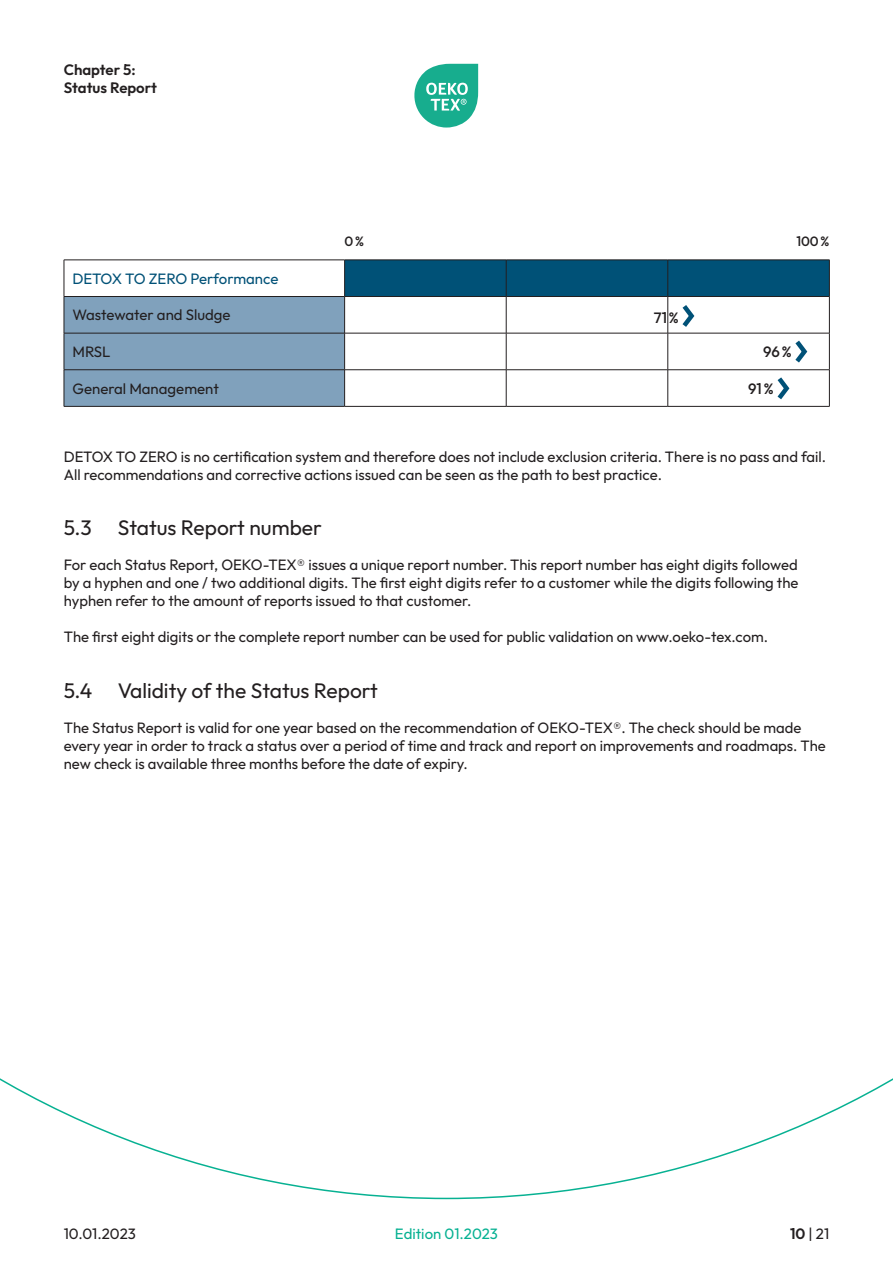
<style>
.page{position:relative;width:893px;height:1263px;background:#fff}
.page>*{position:absolute;margin:0;border:0;box-sizing:border-box;transform-origin:0 0}
.t1{font:21px "Outfit";color:#231f20}
.t2{font:15px/18px "Outfit";color:#231f20}
.t3{font:15px "Outfit";letter-spacing:-.015em;color:#005177}
.t4{font:600 15px/18px "Outfit";color:#231f20}
.t5{font:15px "Outfit";color:#07b192}
.t6{font:500 15px "Outfit";color:#231f20}
.t7{font:500 13.5px "Outfit";color:#231f20}
.s1{font-weight:600}
</style>
<div class="page">
<svg style="left:414px;top:64px;width:64px;height:64px"></svg>
<svg style="left:64px;top:259px;width:765px;height:1px"></svg>
<hr style="left:829px;top:260px;width:1px;height:36px;background:#231f20">
<hr style="left:668px;top:296px;width:162px;height:1px;background:#231f20">
<hr style="left:829px;top:297px;width:1px;height:36px;background:#231f20">
<hr style="left:829px;top:333px;width:1px;height:37px;background:#231f20">
<hr style="left:829px;top:370px;width:1px;height:36px;background:#231f20">
<hr style="left:64px;top:406px;width:281px;height:1px;background:#231f20">
<hr style="left:345px;top:406px;width:161px;height:1px;background:#231f20">
<hr style="left:506px;top:406px;width:162px;height:1px;background:#231f20">
<hr style="left:668px;top:406px;width:162px;height:1px;background:#231f20">
<svg style="left:64px;top:260px;width:765px;height:146px"></svg>
<p class="t4" style="left:64px;top:61px;width:95px">Chapter 5:<br>Status Report</p>
<p class="t7" style="left:345px;top:234px;width:21px">0%</p>
<p class="t7" style="left:796px;top:234px;width:35px">100%</p>
<p class="t3" style="left:72px;top:270px;width:207px">DETOX TO ZERO Performance</p>
<p class="t2" style="left:72px;top:306px;width:160px">Wastewater and Sludge</p>
<p class="t2" style="left:72px;top:343px;width:40px">MRSL</p>
<p class="t6" style="left:763px;top:343px;width:30px">96%</p>
<p class="t2" style="left:72px;top:379px;width:148px">General Management</p>
<p class="t6" style="left:748px;top:380px;width:27px">91%</p>
<p class="t6" style="left:654px;top:309px;width:26px">71%</p>
<p class="t2" style="left:64px;top:447px;width:764px">DETOX TO ZERO is no certification system and therefore does not include exclusion criteria. There is no pass and fail.<br>All recommendations and corrective actions issued can be seen as the path to best practice.</p>
<h1 class="t1" style="left:64px;top:516px;width:260px">5.3 Status Report number</h1>
<p class="t2" style="left:64px;top:556px;width:736px;text-align:justify">For each Status Report, OEKO-TEX® issues a unique report number. This report number has eight digits followed by a hyphen and one / two additional digits. The first eight digits refer to a customer while the digits following the hyphen refer to the amount of reports issued to that customer.</p>
<p class="t2" style="left:64px;top:628px;width:706px">The first eight digits or the complete report number can be used for public validation on www.oeko-tex.com.</p>
<h1 class="t1" style="left:64px;top:678px;width:316px">5.4 Validity of the Status Report</h1>
<p class="t2" style="left:64px;top:718px;width:763px">The Status Report is valid for one year based on the recommendation of OEKO-TEX®. The check should be made every year in order to track a status over a period of time and track and report on improvements and roadmaps. The new check is available three months before the date of expiry.</p>
<p class="t2" style="left:64px;top:1224px;width:74px">10.01.2023</p>
<p class="t5" style="left:395px;top:1225px;width:105px">Edition 01.2023</p>
<p class="t2" style="left:790px;top:1224px;width:41px"><span class="s1">10</span> | 21</p>
</div>
